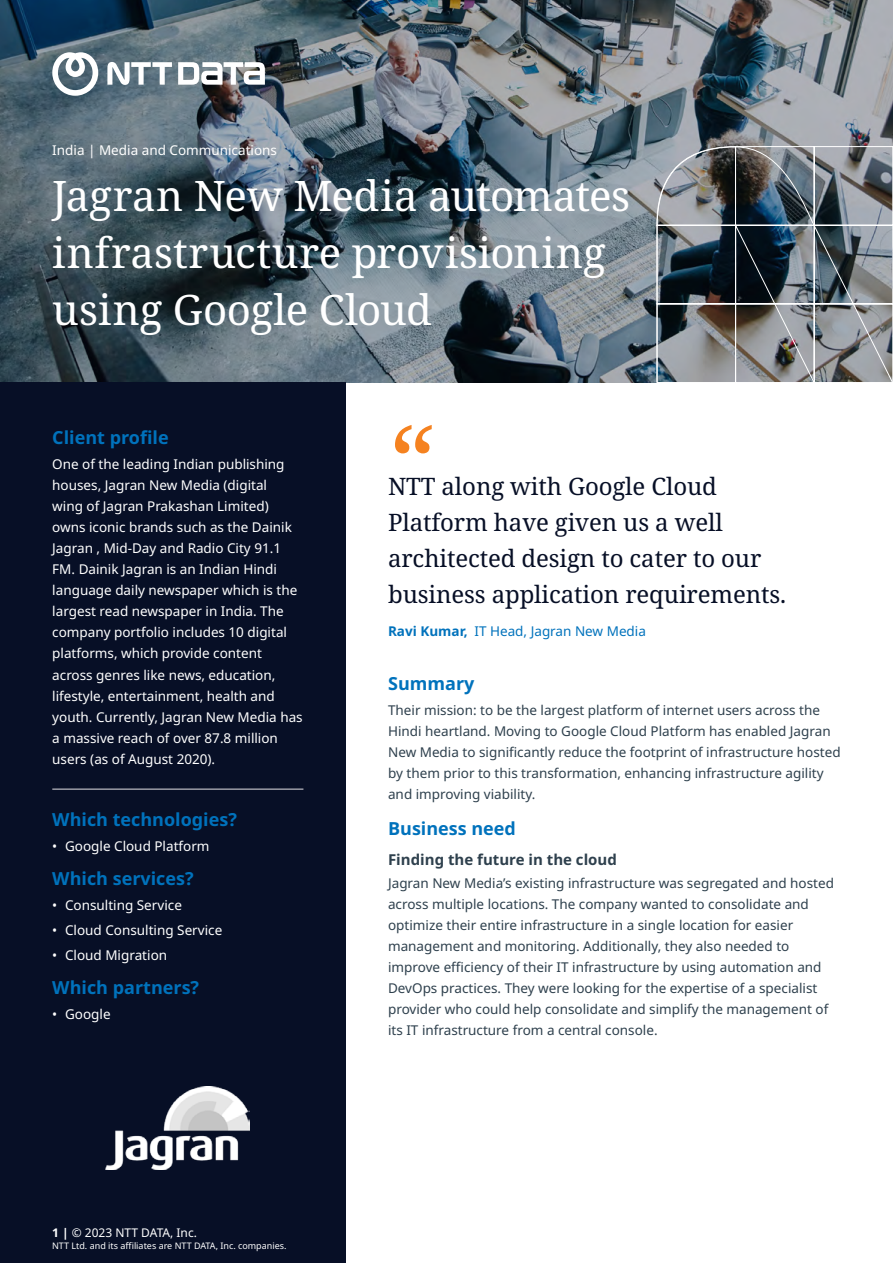
<style>
.page{position:relative;width:893px;height:1263px;background:#fff}
.page>*{position:absolute;margin:0;border:0;box-sizing:border-box;transform-origin:0 0}
.t1{font:42px/57px "Noto Serif";letter-spacing:-.005em;color:#fff}
.t2{font:24px/36px "Noto Serif";letter-spacing:-.005em;color:#070f26}
.t3{font:700 18px "Noto Sans";color:#0072bc}
.t4{font:700 15px "Noto Sans";color:#2e404d}
.t5{font:13.5px/21px "Noto Sans";color:#2e404d}
.t6{font:13.5px/21px "Noto Sans";color:#fff}
.t7{font:13.5px "Noto Sans";color:#0072bc}
.t8{font:12px "Noto Sans";color:#fff}
.t9{font:9px "Noto Sans";color:#fff}
.s1{font-weight:700}
</style>
<div class="page">
<svg style="left:0;top:0;width:893px;height:383px;background:#5a6973"></svg>
<img style="left:656px;top:146px;width:237px;height:237px">
<svg style="left:52px;top:52px;width:46px;height:44px"></svg>
<svg style="left:178px;top:62px;width:87px;height:23px"></svg>
<svg style="left:107px;top:62px;width:65px;height:23px"></svg>
<div style="left:0;top:383px;width:346px;height:880px;background:#070f26"></div>
<hr style="left:52px;top:789px;width:251px;height:1px;background:#e4e1e5">
<svg style="left:395px;top:425px;width:37px;height:28px"></svg>
<img style="left:106px;top:1087px;width:144px;height:83px">
<p class="t6" style="left:52px;top:140px;width:226px">India | Media and Communications</p>
<h1 class="t1" style="left:52px;top:168px;width:579px">Jagran New Media automates infrastructure provisioning using Google Cloud</h1>
<h3 class="t3" style="left:52px;top:427px;width:118px">Client profile</h3>
<p class="t6" style="left:52px;top:454px;width:252px">One of the leading Indian publishing houses, Jagran New Media (digital<br>wing of Jagran Prakashan Limited) owns iconic brands such as the Dainik Jagran , Mid-Day and Radio City 91.1<br>FM. Dainik Jagran is an Indian Hindi language daily newspaper which is the largest read newspaper in India. The company portfolio includes 10 digital platforms, which provide content across genres like news, education, lifestyle, entertainment, health and youth. Currently, Jagran New Media has a massive reach of over 87.8 million users (as of August 2020).</p>
<h3 class="t3" style="left:52px;top:809px;width:186px">Which technologies?</h3>
<p class="t6" style="left:52px;top:836px;width:159px">• Google Cloud Platform</p>
<h3 class="t3" style="left:52px;top:868px;width:143px">Which services?</h3>
<p class="t6" style="left:52px;top:895px;width:131px">• Consulting Service</p>
<p class="t6" style="left:52px;top:920px;width:171px">• Cloud Consulting Service</p>
<p class="t6" style="left:52px;top:945px;width:116px">• Cloud Migration</p>
<h3 class="t3" style="left:52px;top:977px;width:148px">Which partners?</h3>
<p class="t6" style="left:52px;top:1004px;width:60px">• Google</p>
<p class="t8" style="left:52px;top:1224px;width:146px"><span class="s1">1 |</span> © 2023 NTT DATA, Inc.</p>
<p class="t9" style="left:52px;top:1239px;width:236px">NTT Ltd. and its affiliates are NTT DATA, Inc. companies.</p>
<h2 class="t2" style="left:388px;top:469px;width:400px">NTT along with Google Cloud<br>Platform have given us a well architected design to cater to our business application requirements.</h2>
<p class="t7" style="left:388px;top:622px;width:259px"><span class="s1">Ravi Kumar,</span> IT Head, Jagran New Media</p>
<h3 class="t3" style="left:388px;top:673px;width:88px">Summary</h3>
<p class="t5" style="left:388px;top:700px;width:454px">Their mission: to be the largest platform of internet users across the Hindi heartland. Moving to Google Cloud Platform has enabled Jagran New Media to significantly reduce the footprint of infrastructure hosted by them prior to this transformation, enhancing infrastructure agility and improving viability.</p>
<h3 class="t3" style="left:388px;top:818px;width:129px">Business need</h3>
<p class="t4" style="left:388px;top:851px;width:230px">Finding the future in the cloud</p>
<p class="t5" style="left:388px;top:873px;width:447px">Jagran New Media’s existing infrastructure was segregated and hosted across multiple locations. The company wanted to consolidate and optimize their entire infrastructure in a single location for easier management and monitoring. Additionally, they also needed to improve efficiency of their IT infrastructure by using automation and DevOps practices. They were looking for the expertise of a specialist provider who could help consolidate and simplify the management of its IT infrastructure from a central console.</p>
</div>
